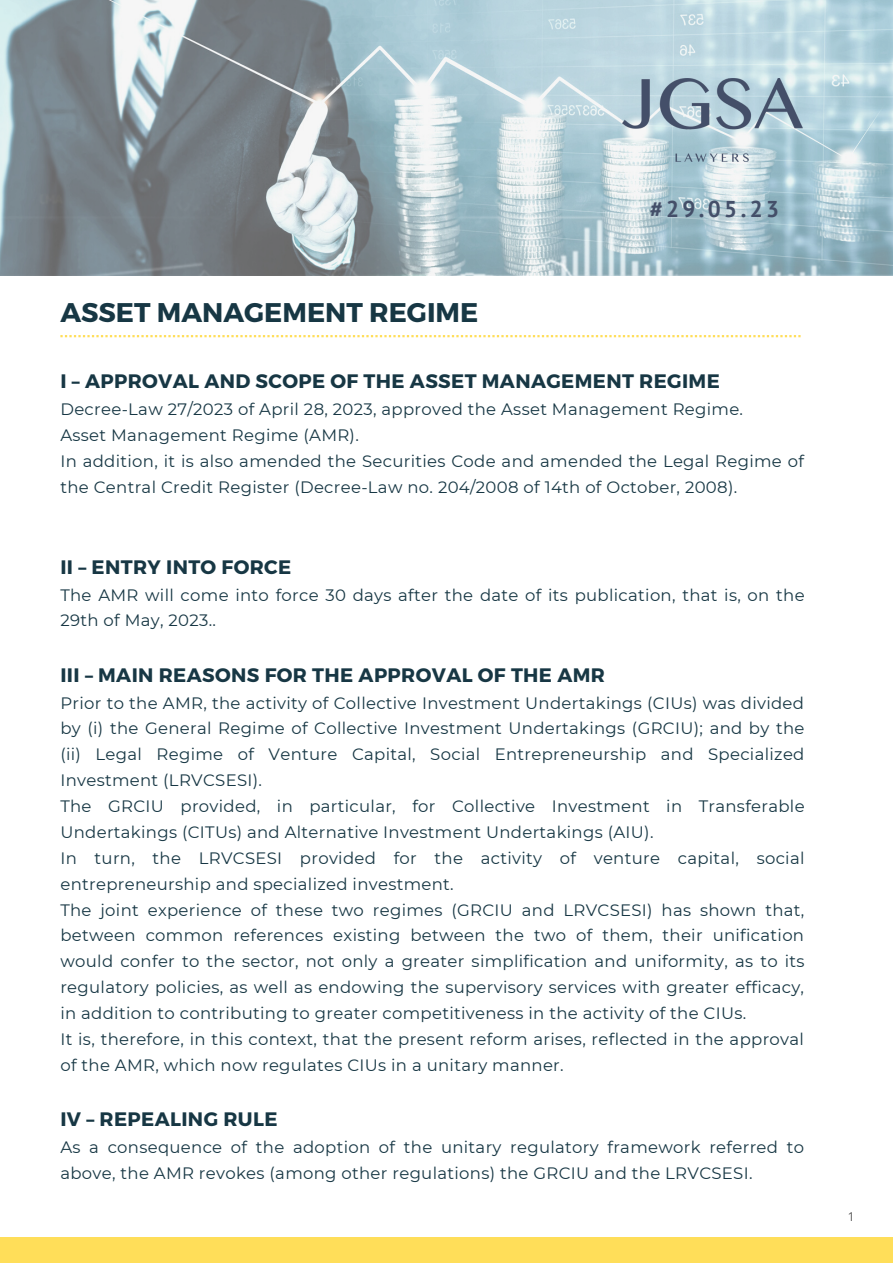
<style>
.page{position:relative;width:893px;height:1264px;background:#fff}
.page>*{position:absolute;margin:0;border:0;box-sizing:border-box;transform-origin:0 0}
.t1{font:700 27px "Montserrat";color:#173744}
.t2{font:700 22.8px "PT Sans";color:#444f69}
.t3{font:700 19.5px "Montserrat";letter-spacing:.02em;color:#173744}
.t4{font:16.5px/25.8px "Montserrat";letter-spacing:.02em;color:#173744}
.t5{font:300 12px "Open Sans";color:#000}
</style>
<div class="page">
<div style="left:0;top:1236px;width:892px;height:26px;background:#ffde59"></div>
<svg style="left:60px;top:335px;width:740px;height:2px"></svg>
<img style="left:0;top:0;width:892px;height:275px">
<img style="left:622px;top:78px;width:180px;height:84px">
<p class="t1" style="left:60px;top:295px;width:419px">ASSET MANAGEMENT REGIME</p>
<p class="t2" style="left:649px;top:194px;width:131px">#29.05.23</p>
<p class="t3" style="left:60px;top:368px;width:661px">I – APPROVAL AND SCOPE OF THE ASSET MANAGEMENT REGIME</p>
<p class="t4" style="left:60px;top:396px;width:684px">Decree-Law 27/2023 of April 28, 2023, approved the Asset Management Regime.</p>
<p class="t4" style="left:60px;top:422px;width:300px">Asset Management Regime (AMR).</p>
<p class="t4" style="left:60px;top:448px;width:745px">In addition, it is also amended the Securities Code and amended the Legal Regime of the Central Credit Register (Decree-Law no. 204/2008 of 14th of October, 2008).</p>
<p class="t3" style="left:60px;top:554px;width:232px">II – ENTRY INTO FORCE</p>
<p class="t4" style="left:60px;top:582px;width:745px">The AMR will come into force 30 days after the date of its publication, that is, on the<br>29th of May, 2023..</p>
<p class="t3" style="left:60px;top:662px;width:546px">III – MAIN REASONS FOR THE APPROVAL OF THE AMR</p>
<p class="t4" style="left:60px;top:689px;width:745px;text-align:justify">Prior to the AMR, the activity of Collective Investment Undertakings (CIUs) was divided by (i) the General Regime of Collective Investment Undertakings (GRCIU); and by the (ii) Legal Regime of Venture Capital, Social Entrepreneurship and Specialized Investment (LRVCSESI).</p>
<p class="t4" style="left:60px;top:793px;width:745px">The GRCIU provided, in particular, for Collective Investment in Transferable<br>Undertakings (CITUs) and Alternative Investment Undertakings (AIU).</p>
<p class="t4" style="left:60px;top:845px;width:745px">In turn, the LRVCSESI provided for the activity of venture capital, social entrepreneurship and specialized investment.</p>
<p class="t4" style="left:60px;top:896px;width:745px;text-align:justify">The joint experience of these two regimes (GRCIU and LRVCSESI) has shown that, between common references existing between the two of them, their unification would confer to the sector, not only a greater simplification and uniformity, as to its regulatory policies, as well as endowing the supervisory services with greater efficacy, in addition to contributing to greater competitiveness in the activity of the CIUs.</p>
<p class="t4" style="left:60px;top:1026px;width:745px">It is, therefore, in this context, that the present reform arises, reflected in the approval of the AMR, which now regulates CIUs in a unitary manner.</p>
<p class="t3" style="left:60px;top:1106px;width:218px">IV – REPEALING RULE</p>
<p class="t4" style="left:60px;top:1133px;width:745px">As a consequence of the adoption of the unitary regulatory framework referred to above, the AMR revokes (among other regulations) the GRCIU and the LRVCSESI.</p>
<p class="t5" style="left:847px;top:1208px;width:8px">1</p>
</div>
